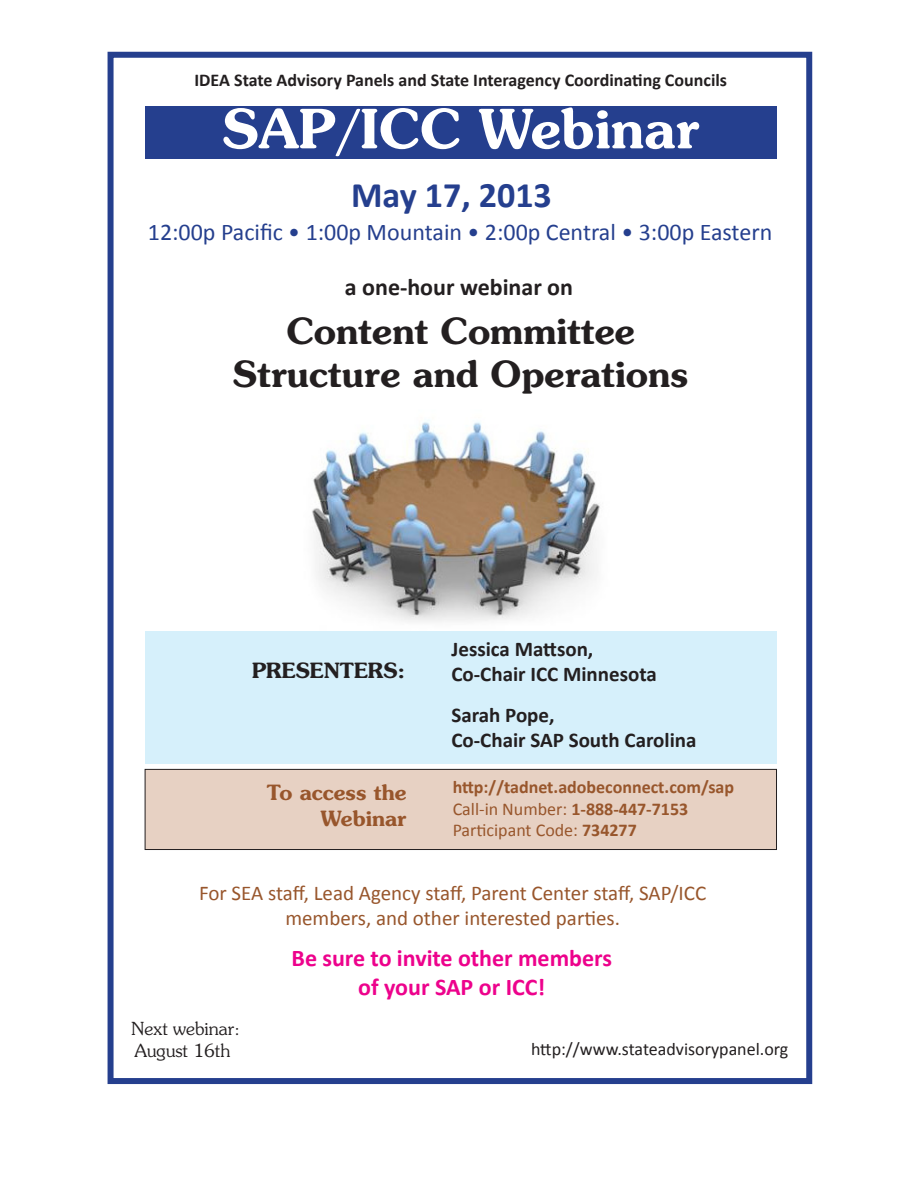
<style>
.page{position:relative;width:918px;height:1188px;background:#fff}
.page>*{position:absolute;margin:0;border:0;box-sizing:border-box;transform-origin:0 0}
.t1{font:600 54px "Souvenir";color:#fff}
.t2{font:600 36px/43.2px "Souvenir";color:#231f20;text-align:center}
.t3{font:700 36px "Calibri";color:#253f8e}
.t4{font:24px "Calibri";color:#253f8e}
.t5{font:700 24px/28.8px "Calibri";color:#ed028c;text-align:center}
.t6{font:700 24px "Calibri";color:#231f20}
.t7{font:21px/25.2px "Calibri";color:#98562c;text-align:center}
.t8{font:700 21px/25.2px "Calibri";color:#231f20}
.t9{font:600 21px "Souvenir";color:#98562c}
.t10{font:600 21px "Souvenir";color:#231f20}
.t11{font:700 18px "Calibri";color:#231f20}
.t12{font:700 18px/21.6px "Calibri";color:#98562c}
.t13{font:18px "Calibri";color:#231f20}
.t14{font:18px "Calibri";color:#98562c}
.t15{font:300 18px "Souvenir";color:#231f20}
.s1{font-weight:400}
.s2{font-weight:700}
</style>
<div class="page">
<div style="left:108px;top:52px;width:704px;height:1032px;border:6px solid #253f8e"></div>
<div style="left:145px;top:106px;width:632px;height:52px;background:#253f8e"></div>
<img style="left:303px;top:420px;width:306px;height:212px">
<div style="left:145px;top:632px;width:632px;height:132px;background:#d6f0fb"></div>
<div style="left:145px;top:769px;width:632px;height:81px;background:#e7d1c3"></div>
<div style="left:145px;top:769px;width:632px;height:81px;border:1px solid #231f20"></div>
<p class="t11" style="left:194px;top:68px;width:534px">IDEA State Advisory Panels and State Interagency Coordinating Councils</p>
<p class="t1" style="left:222px;top:94px;width:479px">SAP/ICC Webinar</p>
<p class="t3" style="left:351px;top:172px;width:202px">May 17, 2013</p>
<p class="t4" style="left:148px;top:217px;width:626px">12:00p Pacific • 1:00p Mountain • 2:00p Central • 3:00p Eastern</p>
<p class="t6" style="left:345px;top:271px;width:230px">a one-hour webinar on</p>
<p class="t2" style="left:233px;top:309px;width:457px">Content Committee<br>Structure and Operations</p>
<p class="t10" style="left:252px;top:657px;width:154px">PRESENTERS:</p>
<p class="t9" style="left:267px;top:779px;width:141px">To access the</p>
<p class="t9" style="left:321px;top:804px;width:87px">Webinar</p>
<p class="t8" style="left:452px;top:636px;width:207px">Jessica Mattson,<br>Co-Chair ICC Minnesota</p>
<p class="t8" style="left:452px;top:703px;width:247px">Sarah Pope,<br>Co-Chair SAP South Carolina</p>
<p class="t12" style="left:453px;top:776px;width:283px">http://tadnet.adobeconnect.com/sap<br><span class="s1">Call-in Number:</span> 1-888-447-7153</p>
<p class="t14" style="left:453px;top:819px;width:186px">Participant Code: <span class="s2">734277</span></p>
<p class="t7" style="left:199px;top:880px;width:509px">For SEA staff, Lead Agency staff, Parent Center staff, SAP/ICC members, and other interested parties.</p>
<p class="t15" style="left:131px;top:1018px;width:110px">Next webinar:</p>
<p class="t15" style="left:134px;top:1039px;width:98px">August 16th</p>
<p class="t5" style="left:292px;top:944px;width:322px">Be sure to invite other members of your SAP or ICC!</p>
<p class="t13" style="left:531px;top:1038px;width:259px">http://www.stateadvisorypanel.org</p>
</div>
